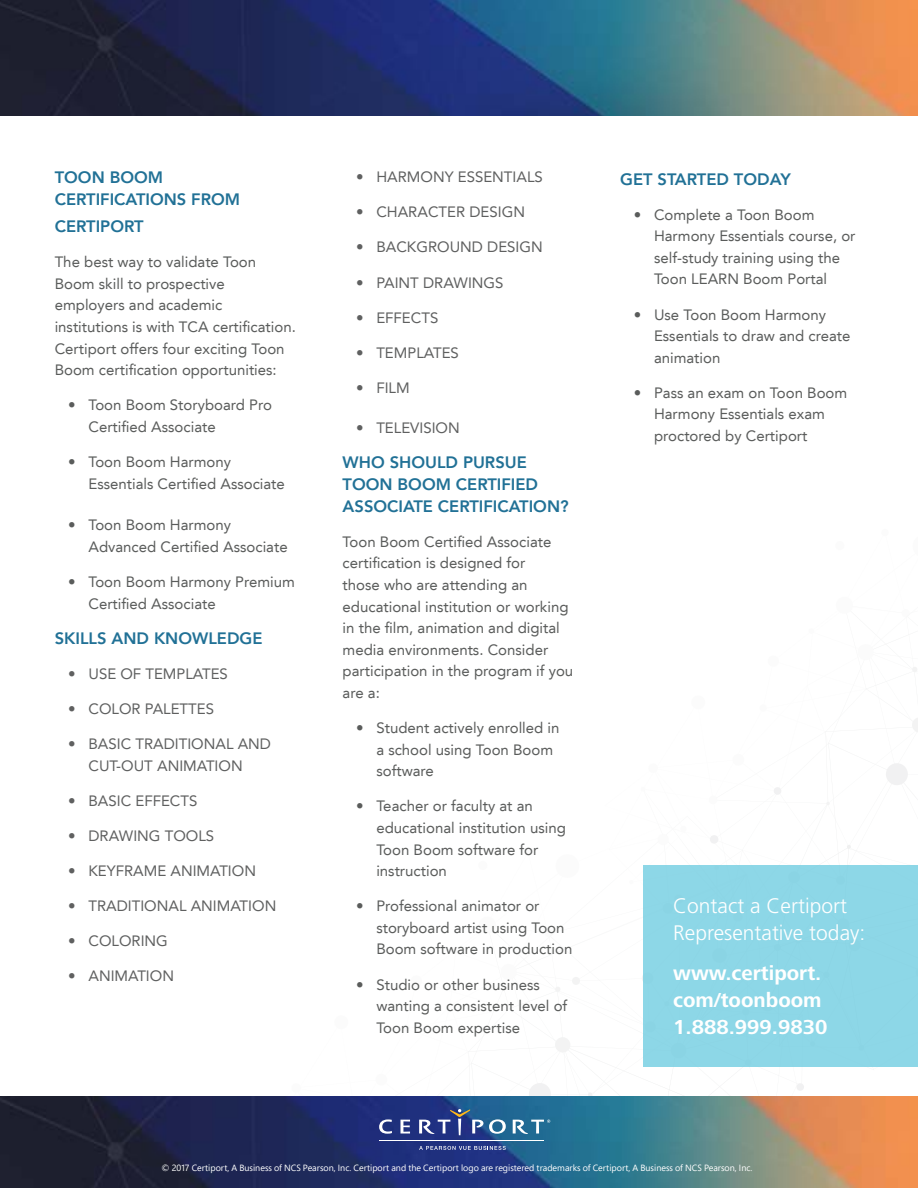
<style>
.page{position:relative;width:918px;height:1188px;background:#fff}
.page>*{position:absolute;margin:0;border:0;box-sizing:border-box;transform-origin:0 0}
.t1{font:700 21px/27px "Frutiger Next LTW1 G";color:#fff}
.t2{font:300 21px/27px "Frutiger LT Std";color:#fff}
.t3{font:800 16.5px/21.6px "Avenir";color:#217196}
.t4{font:15px/21.6px "Avenir";color:#5a5c5b}
.t5{font:15px/21.6px "Avenir";color:#5f6060;text-align:center}
.t6{font:9px "Segoe Pro";color:#fff}
</style>
<div class="page">
<img style="left:0;top:0;width:918px;height:116px">
<img style="left:0;top:1096px;width:918px;height:92px">
<svg style="left:247px;top:667px;width:671px;height:511px"></svg>
<hr style="left:379px;top:1140px;width:165px;height:1px;background:#fff">
<div style="left:643px;top:865px;width:275px;height:201px;background:#8dd7e7"></div>
<p class="t3" style="left:55px;top:167px;width:187px">TOON BOOM<br>CERTIFICATIONS FROM</p>
<p class="t3" style="left:55px;top:216px;width:90px">CERTIPORT</p>
<p class="t4" style="left:55px;top:251px;width:243px">The best way to validate Toon<br>Boom skill to prospective employers and academic institutions is with TCA certification.<br>Certiport offers four exciting Toon<br>Boom certification opportunities:</p>
<p class="t4" style="left:88px;top:394px;width:185px;text-indent:-20px">• Toon Boom Storyboard Pro<br>Certified Associate</p>
<p class="t4" style="left:88px;top:451px;width:198px;text-indent:-20px">• Toon Boom Harmony<br>Essentials Certified Associate</p>
<p class="t4" style="left:88px;top:514px;width:201px;text-indent:-20px">• Toon Boom Harmony<br>Advanced Certified Associate</p>
<p class="t4" style="left:88px;top:571px;width:208px;text-indent:-20px">• Toon Boom Harmony Premium<br>Certified Associate</p>
<p class="t3" style="left:55px;top:627px;width:209px">SKILLS AND KNOWLEDGE</p>
<p class="t5" style="left:68px;top:663px;width:161px">• USE OF TEMPLATES</p>
<p class="t5" style="left:68px;top:698px;width:147px">• COLOR PALETTES</p>
<p class="t5" style="left:68px;top:733px;width:204px">• BASIC TRADITIONAL AND<br>CUT-OUT ANIMATION</p>
<p class="t5" style="left:68px;top:790px;width:131px">• BASIC EFFECTS</p>
<p class="t5" style="left:68px;top:825px;width:148px">• DRAWING TOOLS</p>
<p class="t5" style="left:68px;top:860px;width:189px">• KEYFRAME ANIMATION</p>
<p class="t5" style="left:68px;top:895px;width:210px">• TRADITIONAL ANIMATION</p>
<p class="t5" style="left:68px;top:930px;width:101px">• COLORING</p>
<p class="t5" style="left:68px;top:965px;width:107px">• ANIMATION</p>
<p class="t5" style="left:356px;top:166px;width:188px">• HARMONY ESSENTIALS</p>
<p class="t5" style="left:356px;top:201px;width:170px">• CHARACTER DESIGN</p>
<p class="t5" style="left:356px;top:237px;width:188px">• BACKGROUND DESIGN</p>
<p class="t5" style="left:356px;top:272px;width:149px">• PAINT DRAWINGS</p>
<p class="t5" style="left:356px;top:307px;width:84px">• EFFECTS</p>
<p class="t5" style="left:356px;top:342px;width:104px">• TEMPLATES</p>
<p class="t5" style="left:356px;top:377px;width:55px">• FILM</p>
<p class="t5" style="left:356px;top:417px;width:105px">• TELEVISION</p>
<p class="t3" style="left:343px;top:452px;width:228px">WHO SHOULD PURSUE<br>TOON BOOM CERTIFIED<br>ASSOCIATE CERTIFICATION?</p>
<p class="t4" style="left:343px;top:531px;width:232px">Toon Boom Certified Associate certification is designed for<br>those who are attending an educational institution or working in the film, animation and digital media environments. Consider participation in the program if you are a:</p>
<p class="t4" style="left:376px;top:717px;width:185px;text-indent:-20px">• Student actively enrolled in a school using Toon Boom software</p>
<p class="t4" style="left:376px;top:795px;width:191px;text-indent:-20px">• Teacher or faculty at an educational institution using<br>Toon Boom software for instruction</p>
<p class="t4" style="left:376px;top:895px;width:198px;text-indent:-20px">• Professional animator or storyboard artist using Toon<br>Boom software in production</p>
<p class="t4" style="left:376px;top:974px;width:192px;text-indent:-20px">• Studio or other business wanting a consistent level of<br>Toon Boom expertise</p>
<p class="t3" style="left:620px;top:168px;width:172px">GET STARTED TODAY</p>
<p class="t4" style="left:654px;top:204px;width:203px;text-indent:-20px">• Complete a Toon Boom<br>Harmony Essentials course, or self-study training using the<br>Toon LEARN Boom Portal</p>
<p class="t4" style="left:654px;top:304px;width:198px;text-indent:-20px">• Use Toon Boom Harmony<br>Essentials to draw and create animation</p>
<p class="t4" style="left:654px;top:382px;width:195px;text-indent:-20px">• Pass an exam on Toon Boom<br>Harmony Essentials exam proctored by Certiport</p>
<h1 class="t2" style="left:673px;top:892px;width:194px">Contact a Certiport<br>Representative today:</h1>
<h1 class="t1" style="left:673px;top:960px;width:156px">www.certiport. com/toonboom<br>1.888.999.9830</h1>
<p class="t6" style="left:162px;top:1162px;width:592px">© 2017 Certiport, A Business of NCS Pearson, Inc. Certiport and the Certiport logo are registered trademarks of Certiport, A Business of NCS Pearson, Inc.</p>
</div>
